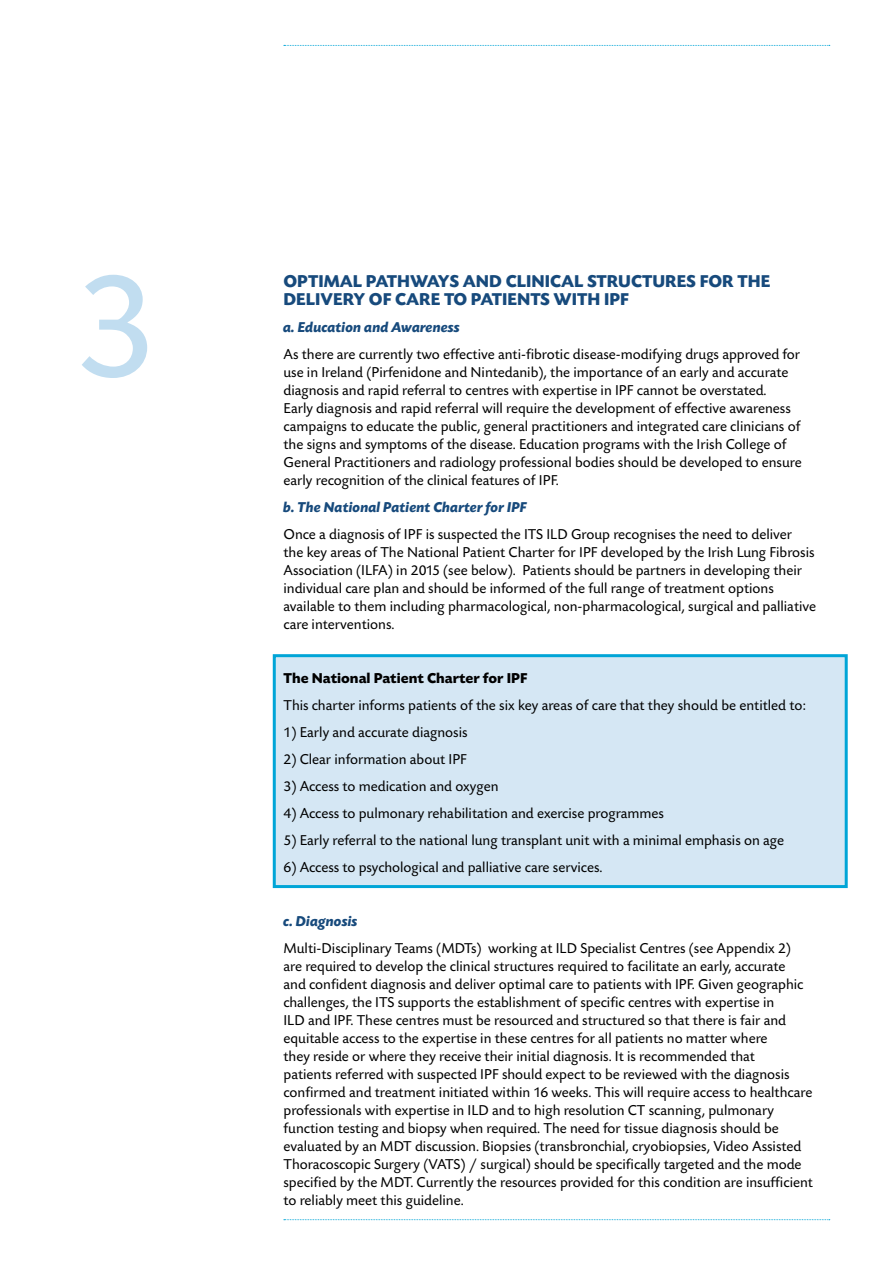
<style>
.page{position:relative;width:893px;height:1263px;background:#fff}
.page>*{position:absolute;margin:0;border:0;box-sizing:border-box;transform-origin:0 0}
.t1{font:156px "Today SB";color:#c1ddf0}
.t2{font:700 18px/18px "Today SB";color:#174a7c}
.t3{font:15px/18px "Today SB";color:#000}
.t4{font:italic 700 15px "Today SB";color:#174a7c}
.t5{font:700 15px "Today SB";color:#000}
</style>
<div class="page">
<svg style="left:284px;top:1219px;width:546px;height:1px"></svg>
<svg style="left:284px;top:45px;width:546px;height:1px"></svg>
<div style="left:273px;top:654px;width:575px;height:234px;background:#d5e7f4;border:3px solid #00a5d7"></div>
<h1 class="t1" style="left:75px;top:243px;width:83px">3</h1>
<p class="t2" style="left:283px;top:272px;width:488px">OPTIMAL PATHWAYS AND CLINICAL STRUCTURES FOR THE<br>DELIVERY OF CARE TO PATIENTS WITH IPF</p>
<p class="t4" style="left:283px;top:319px;width:178px">a. Education and Awareness</p>
<p class="t3" style="left:283px;top:345px;width:520px">As there are currently two effective anti-fibrotic disease-modifying drugs approved for use in Ireland (Pirfenidone and Nintedanib), the importance of an early and accurate diagnosis and rapid referral to centres with expertise in IPF cannot be overstated.<br>Early diagnosis and rapid referral will require the development of effective awareness campaigns to educate the public, general practitioners and integrated care clinicians of the signs and symptoms of the disease. Education programs with the Irish College of General Practitioners and radiology professional bodies should be developed to ensure early recognition of the clinical features of IPF.</p>
<p class="t4" style="left:283px;top:499px;width:245px">b. The National Patient Charter for IPF</p>
<p class="t3" style="left:283px;top:525px;width:534px">Once a diagnosis of IPF is suspected the ITS ILD Group recognises the need to deliver<br>the key areas of The National Patient Charter for IPF developed by the Irish Lung Fibrosis Association (ILFA) in 2015 (see below). Patients should be partners in developing their individual care plan and should be informed of the full range of treatment options available to them including pharmacological, non-pharmacological, surgical and palliative care interventions.</p>
<p class="t5" style="left:283px;top:670px;width:245px">The National Patient Charter for IPF</p>
<p class="t3" style="left:283px;top:696px;width:524px">This charter informs patients of the six key areas of care that they should be entitled to:</p>
<p class="t3" style="left:283px;top:723px;width:186px">1) Early and accurate diagnosis</p>
<p class="t3" style="left:283px;top:750px;width:185px">2) Clear information about IPF</p>
<p class="t3" style="left:283px;top:777px;width:217px">3) Access to medication and oxygen</p>
<p class="t3" style="left:283px;top:804px;width:382px">4) Access to pulmonary rehabilitation and exercise programmes</p>
<p class="t3" style="left:283px;top:831px;width:502px">5) Early referral to the national lung transplant unit with a minimal emphasis on age</p>
<p class="t3" style="left:283px;top:858px;width:321px">6) Access to psychological and palliative care services.</p>
<p class="t4" style="left:283px;top:913px;width:76px">c. Diagnosis</p>
<p class="t3" style="left:283px;top:939px;width:531px">Multi-Disciplinary Teams (MDTs) working at ILD Specialist Centres (see Appendix 2) are required to develop the clinical structures required to facilitate an early, accurate<br>and confident diagnosis and deliver optimal care to patients with IPF. Given geographic challenges, the ITS supports the establishment of specific centres with expertise in<br>ILD and IPF. These centres must be resourced and structured so that there is fair and equitable access to the expertise in these centres for all patients no matter where<br>they reside or where they receive their initial diagnosis. It is recommended that<br>patients referred with suspected IPF should expect to be reviewed with the diagnosis confirmed and treatment initiated within 16 weeks. This will require access to healthcare professionals with expertise in ILD and to high resolution CT scanning, pulmonary function testing and biopsy when required. The need for tissue diagnosis should be evaluated by an MDT discussion. Biopsies (transbronchial, cryobiopsies, Video Assisted Thoracoscopic Surgery (VATS) / surgical) should be specifically targeted and the mode specified by the MDT. Currently the resources provided for this condition are insufficient to reliably meet this guideline.</p>
</div>
